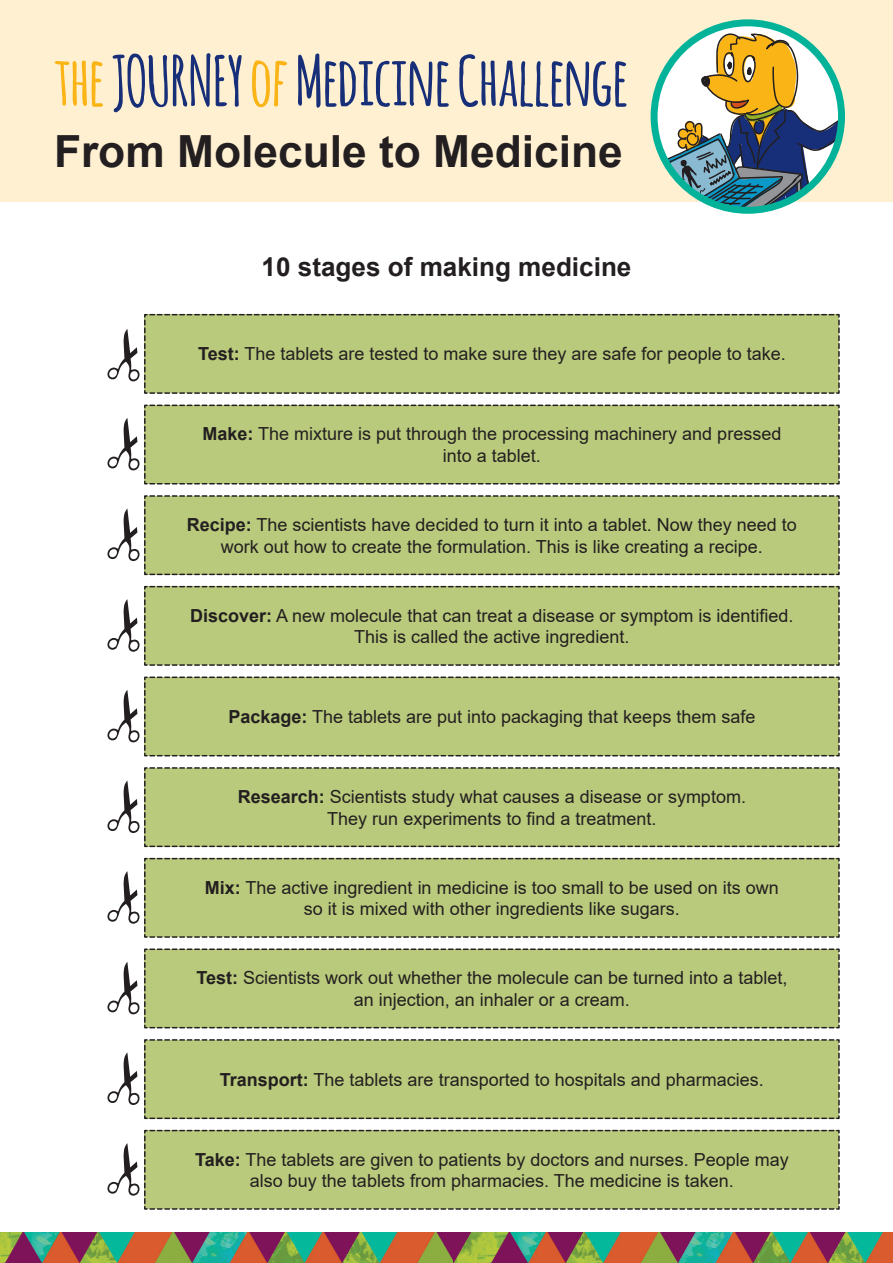
<style>
.page{position:relative;width:893px;height:1263px;background:#fff}
.page>*{position:absolute;margin:0;border:0;box-sizing:border-box;transform-origin:0 0}
.t1{font:700 67.65px "Amatic";color:#172f78}
.t2{font:700 44.25px "Arial";color:#231f20}
.t3{font:700 26.1px "Arial";color:#231f20}
.t4{font:18px/21.6px "Arial";color:#231f20;text-align:center}
.s1{color:#fbb416}
.s2{font-weight:700}
</style>
<div class="page">
<img style="left:0;top:1232px;width:454px;height:31px">
<img style="left:454px;top:1232px;width:439px;height:31px">
<svg style="left:145px;top:313px;width:694px;height:1px"></svg>
<svg style="left:144px;top:404px;width:696px;height:81px"></svg>
<svg style="left:144px;top:575px;width:695px;height:1px"></svg>
<svg style="left:144px;top:847px;width:695px;height:1px"></svg>
<svg style="left:145px;top:1119px;width:694px;height:1px"></svg>
<div style="left:0;top:0;width:893px;height:202px;background:#fef0d1"></div>
<svg style="left:654px;top:33px;width:187px;height:177px;background:#a6af9c"></svg>
<div style="left:651px;top:19px;width:194px;height:195px;border:7px solid #03b399;border-radius:50%"></div>
<div style="left:144px;top:314px;width:696px;height:80px;background:#b9ca7c"></div>
<div style="left:144px;top:405px;width:696px;height:79px;background:#b9ca7c"></div>
<div style="left:144px;top:495px;width:696px;height:80px;background:#b9ca7c"></div>
<div style="left:144px;top:586px;width:696px;height:80px;background:#b9ca7c"></div>
<div style="left:144px;top:676px;width:696px;height:80px;background:#b9ca7c"></div>
<div style="left:144px;top:767px;width:696px;height:80px;background:#b9ca7c"></div>
<div style="left:144px;top:858px;width:696px;height:80px;background:#b9ca7c"></div>
<div style="left:144px;top:948px;width:696px;height:80px;background:#b9ca7c"></div>
<div style="left:144px;top:1039px;width:696px;height:80px;background:#b9ca7c"></div>
<div style="left:144px;top:1130px;width:696px;height:80px;background:#b9ca7c"></div>
<p class="t1" style="left:54px;top:33px;width:575px"><span class="s1">the</span> JOURNEY <span class="s1">of</span> Medicine Challenge</p>
<p class="t2" style="left:54px;top:120px;width:570px">From Molecule to Medicine</p>
<p class="t3" style="left:262px;top:248px;width:371px">10 stages of making medicine</p>
<p class="t4" style="left:198px;top:343px;width:589px"><span class="s2">Test:</span> The tablets are tested to make sure they are safe for people to take.</p>
<p class="t4" style="left:202px;top:423px;width:580px"><span class="s2">Make:</span> The mixture is put through the processing machinery and pressed into a tablet.</p>
<p class="t4" style="left:187px;top:514px;width:611px"><span class="s2">Recipe:</span> The scientists have decided to turn it into a tablet. Now they need to work out how to create the formulation. This is like creating a recipe.</p>
<p class="t4" style="left:190px;top:604px;width:605px"><span class="s2">Discover:</span> A new molecule that can treat a disease or symptom is identified.<br>This is called the active ingredient.</p>
<p class="t4" style="left:228px;top:706px;width:528px"><span class="s2">Package:</span> The tablets are put into packaging that keeps them safe</p>
<p class="t4" style="left:238px;top:786px;width:510px"><span class="s2">Research:</span> Scientists study what causes a disease or symptom.<br>They run experiments to find a treatment.</p>
<p class="t4" style="left:205px;top:876px;width:575px"><span class="s2">Mix:</span> The active ingredient in medicine is too small to be used on its own so it is mixed with other ingredients like sugars.</p>
<p class="t4" style="left:196px;top:967px;width:592px"><span class="s2">Test:</span> Scientists work out whether the molecule can be turned into a tablet, an injection, an inhaler or a cream.</p>
<p class="t4" style="left:220px;top:1068px;width:545px"><span class="s2">Transport:</span> The tablets are transported to hospitals and pharmacies.</p>
<p class="t4" style="left:195px;top:1148px;width:595px"><span class="s2">Take:</span> The tablets are given to patients by doctors and nurses. People may also buy the tablets from pharmacies. The medicine is taken.</p>
</div>
